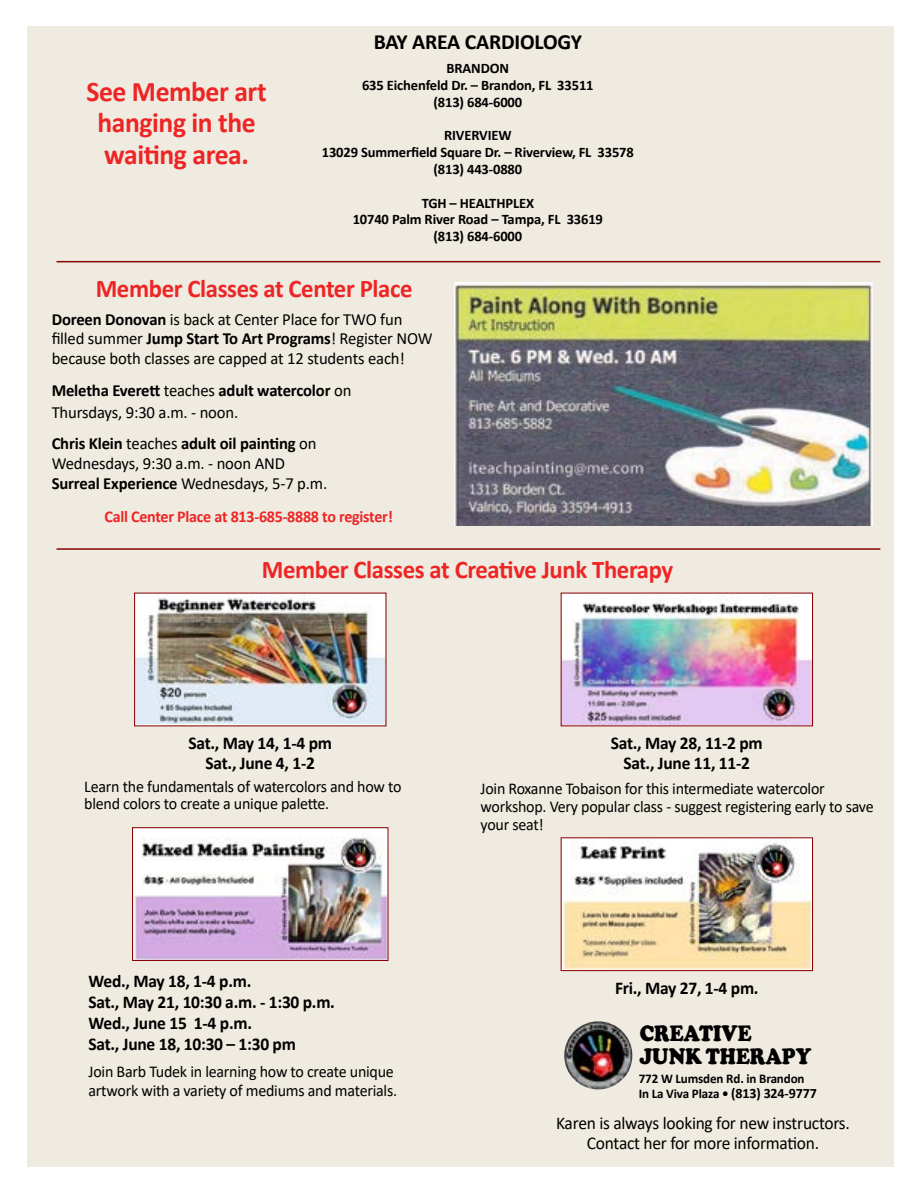
<style>
.page{position:relative;width:918px;height:1188px;background:#fff}
.page>*{position:absolute;margin:0;border:0;box-sizing:border-box;transform-origin:0 0}
.t1{font:700 28.5px/31.5px "Calibri";letter-spacing:-.015em;color:#ee2525;text-align:center}
.t2{font:700 25.5px "Calibri";letter-spacing:-.015em;color:#ee2525}
.t3{font:900 23.1px/23.1px "Cooper";color:#000;scale:.87 1}
.t4{font:700 21.6px "Calibri";letter-spacing:-.01em;color:#000}
.t5{font:700 18px/19.5px "Calibri";letter-spacing:-.015em;color:#000;text-align:center}
.t6{font:18px/20.7px "Calibri";letter-spacing:-.015em;color:#000;text-align:center}
.t7{font:16.95px/19.8px "Calibri";letter-spacing:-.01em;color:#000}
.t8{font:16.5px/18px "Calibri";letter-spacing:-.015em;color:#000}
.t9{font:700 16.5px "Calibri";letter-spacing:-.015em;color:#ee2525}
.t10{font:700 14.55px/16.8px "Calibri";letter-spacing:-.01em;color:#000;text-align:center}
.t11{font:700 13.35px/14.2px "Calibri";letter-spacing:-.01em;color:#000}
.s1{font-weight:700}
.s2{font-size:14.25px}
</style>
<div class="page">
<div style="left:27px;top:26px;width:866px;height:1140px;background:#efebe0"></div>
<img style="left:564px;top:1021px;width:68px;height:69px;border-radius:34px">
<img style="left:134px;top:829px;width:253px;height:130px">
<div style="left:132px;top:827px;width:257px;height:134px;border:1px solid #8a0305"></div>
<img style="left:136px;top:595px;width:248px;height:128px">
<img style="left:563px;top:595px;width:248px;height:129px">
<img style="left:563px;top:839px;width:248px;height:130px">
<div style="left:561px;top:837px;width:252px;height:134px;border:1px solid #8a0305"></div>
<hr style="left:57px;top:261px;width:823px;height:1px;background:#8a0305">
<hr style="left:57px;top:548px;width:823px;height:2px;background:#8a0305">
<img style="left:455px;top:282px;width:418px;height:244px">
<h1 class="t1" style="left:86px;top:75px;width:182px">See Member art hanging in the waiting area.</h1>
<p class="t4" style="left:374px;top:27px;width:210px">BAY AREA CARDIOLOGY</p>
<p class="t10" style="left:362px;top:60px;width:233px">BRANDON<br>635 Eichenfeld Dr. – Brandon, FL 33511 (813) 684-6000</p>
<p class="t10" style="left:322px;top:127px;width:314px">RIVERVIEW<br>13029 Summerfield Square Dr. – Riverview, FL 33578 (813) 443-0880</p>
<p class="t10" style="left:353px;top:194px;width:252px">TGH – HEALTHPLEX<br>10740 Palm River Road – Tampa, FL 33619 (813) 684-6000</p>
<h2 class="t2" style="left:96px;top:270px;width:318px">Member Classes at Center Place</h2>
<p class="t7" style="left:52px;top:309px;width:382px"><span class="s1">Doreen Donovan</span> is back at Center Place for TWO fun filled summer <span class="s1">Jump Start To Art Programs</span>! Register NOW because both classes are capped at 12 students each!</p>
<p class="t7" style="left:52px;top:379px;width:301px;line-height:21.6px"><span class="s1">Meletha Everett</span> teaches <span class="s1">adult watercolor</span> on<br>Thursdays, 9:30 a.m. - noon.</p>
<p class="t7" style="left:52px;top:434px;width:277px"><span class="s1">Chris Klein</span> teaches <span class="s1">adult oil painting</span> on<br>Wednesdays, 9:30 a.m. - noon AND<br><span class="s1">Surreal Experience</span> Wednesdays, 5-7 p.m.</p>
<p class="t9" style="left:104px;top:505px;width:290px">Call Center Place at 813-685-8888 to register!</p>
<h2 class="t2" style="left:262px;top:551px;width:413px">Member Classes at Creative Junk Therapy</h2>
<p class="t5" style="left:189px;top:733px;width:145px">Sat., May 14, 1-4 pm<br>Sat., June 4, 1-2</p>
<p class="t8" style="left:84px;top:778px;width:319px;line-height:16.5px">Learn the fundamentals of watercolors and how to blend colors to create a unique palette.</p>
<p class="t5" style="left:611px;top:733px;width:154px">Sat., May 28, 11-2 pm<br>Sat., June 11, 11-2</p>
<p class="t8" style="left:481px;top:779px;width:395px">Join Roxanne Tobaison for this intermediate watercolor workshop. Very popular class - suggest registering early to save your seat!</p>
<p class="t5" style="left:89px;top:971px;width:164px">Wed., May 18, 1-4 p.m.</p>
<p class="t5" style="left:615px;top:978px;width:145px">Fri., May 27, 1-4 pm.</p>
<p class="t5" style="left:89px;top:991px;width:248px;line-height:21px;text-align:left">Sat., May 21, 10:30 a.m. - 1:30 p.m.<br>Wed., June 15 1-4 p.m.<br>Sat., June 18, 10:30 – 1:30 pm</p>
<p class="t8" style="left:89px;top:1061px;width:310px;line-height:19.5px">Join Barb Tudek in learning how to create unique artwork with a variety of mediums and materials.</p>
<h3 class="t3" style="left:640px;top:1022px;width:199px">CREATIVE<br>JUNK THERAPY</h3>
<p class="t11" style="left:639px;top:1072px;width:180px">772 W Lumsden Rd. in Brandon<br>In La Viva Plaza • <span class="s2">(813) 324-9777</span></p>
<p class="t6" style="left:556px;top:1112px;width:295px">Karen is always looking for new instructors.<br>Contact her for more information.</p>
</div>
